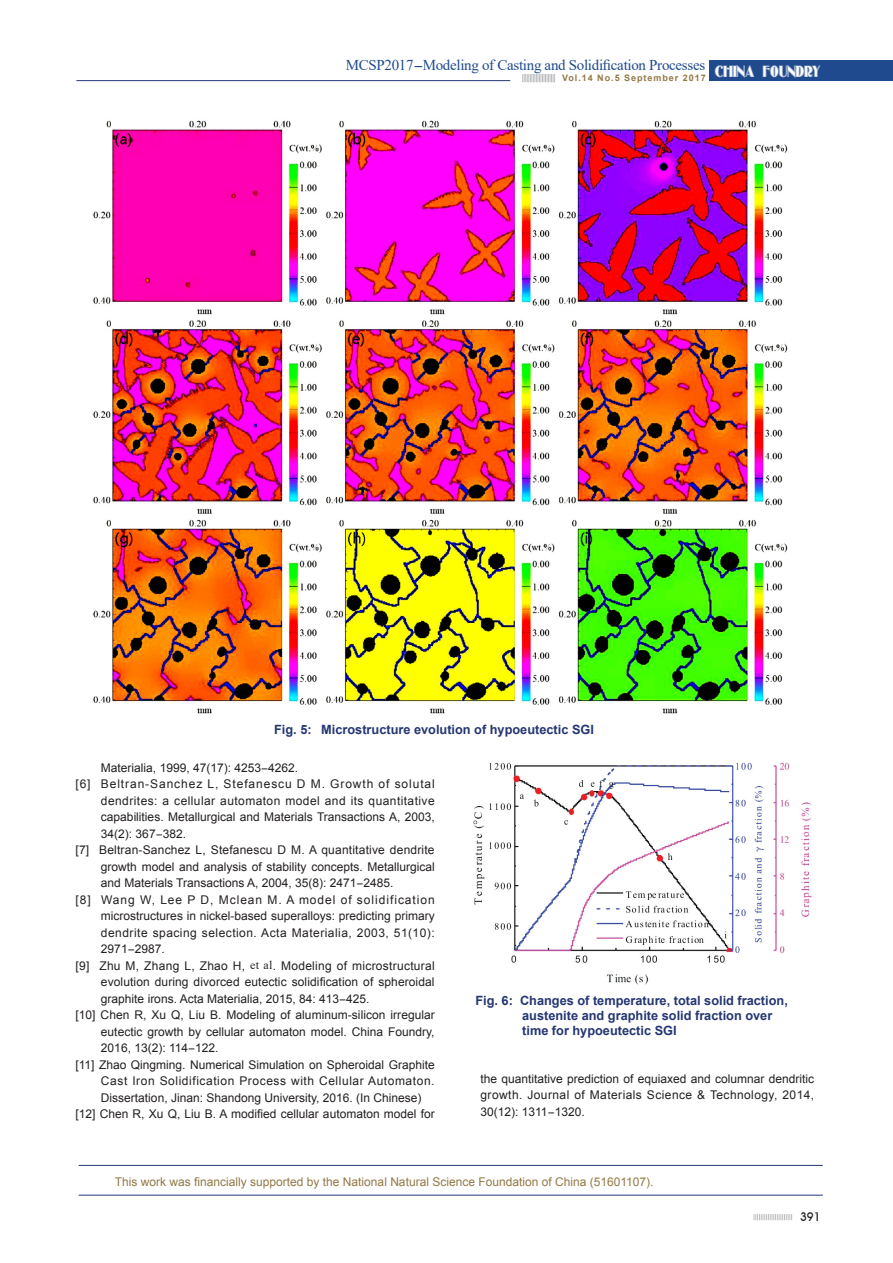
<style>
.page{position:relative;width:893px;height:1263px;background:#fff}
.page>*{position:absolute;margin:0;border:0;box-sizing:border-box;transform-origin:0 0}
.t1{font:15.6px "Oldgate Lane Outline";color:#fff}
.t2{font:15px "Times New Roman";letter-spacing:-.02em;color:#204a8e}
._13-图片说明{font:700 12.75px/15px "Arial";color:#253672}
._14-参考文献{font:12px/16.5px "Arial";color:#231f20;text-align:justify}
._14-参考文献-2{font:12px "Arial";color:#937846}
.t3{font:500 12px "Avant Garde IT Cby BT";color:#231f20}
.t4{font:700 9px "Arial";letter-spacing:.11em;color:#937846}
.s1{font-family:"Times New Roman"}
</style>
<div class="page">
<svg style="left:754px;top:1214px;width:38px;height:6px"></svg>
<div style="left:709px;top:60px;width:184px;height:21px;background:#204a8e"></div>
<hr style="left:76px;top:80px;width:434px;height:1px;background:#253672">
<svg style="left:522px;top:74px;width:33px;height:8px"></svg>
<img style="left:473px;top:762px;width:339px;height:223px">
<hr style="left:79px;top:1165px;width:744px;height:1px;background:#253672">
<hr style="left:79px;top:1195px;width:744px;height:1px;background:#253672">
<img style="left:92px;top:120px;width:696px;height:594px">
<p class="t2" style="left:346px;top:55px;width:361px">MCSP2017-Modeling of Casting and Solidification Processes</p>
<h1 class="t1" style="left:715px;top:62px;width:107px">CHINA FOUNDRY</h1>
<p class="t4" style="left:562px;top:72px;width:145px">Vol.14 No.5 September 2017</p>
<p class="_13-图片说明" style="left:274px;top:722px;width:321px">Fig. 5: Microstructure evolution of hypoeutectic SGI</p>
<p class="_14-参考文献" style="left:101px;top:759px;width:199px">Materialia, 1999, 47(17): 4253-4262.</p>
<p class="_14-参考文献" style="left:101px;top:776px;width:335px;text-indent:-26px">[6] Beltran-Sanchez L, Stefanescu D M. Growth of solutal dendrites: a cellular automaton model and its quantitative capabilities. Metallurgical and Materials Transactions A, 2003, 34(2): 367-382.</p>
<p class="_14-参考文献" style="left:101px;top:842px;width:335px;text-indent:-26px">[7] Beltran-Sanchez L, Stefanescu D M. A quantitative dendrite growth model and analysis of stability concepts. Metallurgical and Materials Transactions A, 2004, 35(8): 2471-2485.</p>
<p class="_14-参考文献" style="left:101px;top:891px;width:335px;text-indent:-26px">[8] Wang W, Lee P D, Mclean M. A model of solidification microstructures in nickel-based superalloys: predicting primary dendrite spacing selection. Acta Materialia, 2003, 51(10):<br>2971-2987.</p>
<p class="_14-参考文献" style="left:101px;top:957px;width:335px;text-indent:-25px">[9] Zhu M, Zhang L, Zhao H, <span class="s1">et al</span>. Modeling of microstructural evolution during divorced eutectic solidification of spheroidal graphite irons. Acta Materialia, 2015, 84: 413-425.</p>
<p class="_14-参考文献" style="left:101px;top:1007px;width:335px;text-indent:-26px">[10] Chen R, Xu Q, Liu B. Modeling of aluminum-silicon irregular eutectic growth by cellular automaton model. China Foundry, 2016, 13(2): 114-122.</p>
<p class="_14-参考文献" style="left:101px;top:1056px;width:335px;text-indent:-26px">[11] Zhao Qingming. Numerical Simulation on Spheroidal Graphite Cast Iron Solidification Process with Cellular Automaton.<br>Dissertation, Jinan: Shandong University, 2016. (In Chinese)</p>
<p class="_14-参考文献" style="left:75px;top:1106px;width:361px">[12] Chen R, Xu Q, Liu B. A modified cellular automaton model for</p>
<p class="_13-图片说明" style="left:522px;top:993px;width:267px;text-indent:-47px">Fig. 6: Changes of temperature, total solid fraction, austenite and graphite solid fraction over time for hypoeutectic SGI</p>
<p class="_14-参考文献" style="left:480px;top:1070px;width:335px">the quantitative prediction of equiaxed and columnar dendritic growth. Journal of Materials Science &amp; Technology, 2014, 30(12): 1311-1320.</p>
<p class="_14-参考文献-2" style="left:115px;top:1174px;width:540px">This work was financially supported by the National Natural Science Foundation of China (51601107).</p>
<p class="t3" style="left:800px;top:1209px;width:22px">391</p>
</div>
